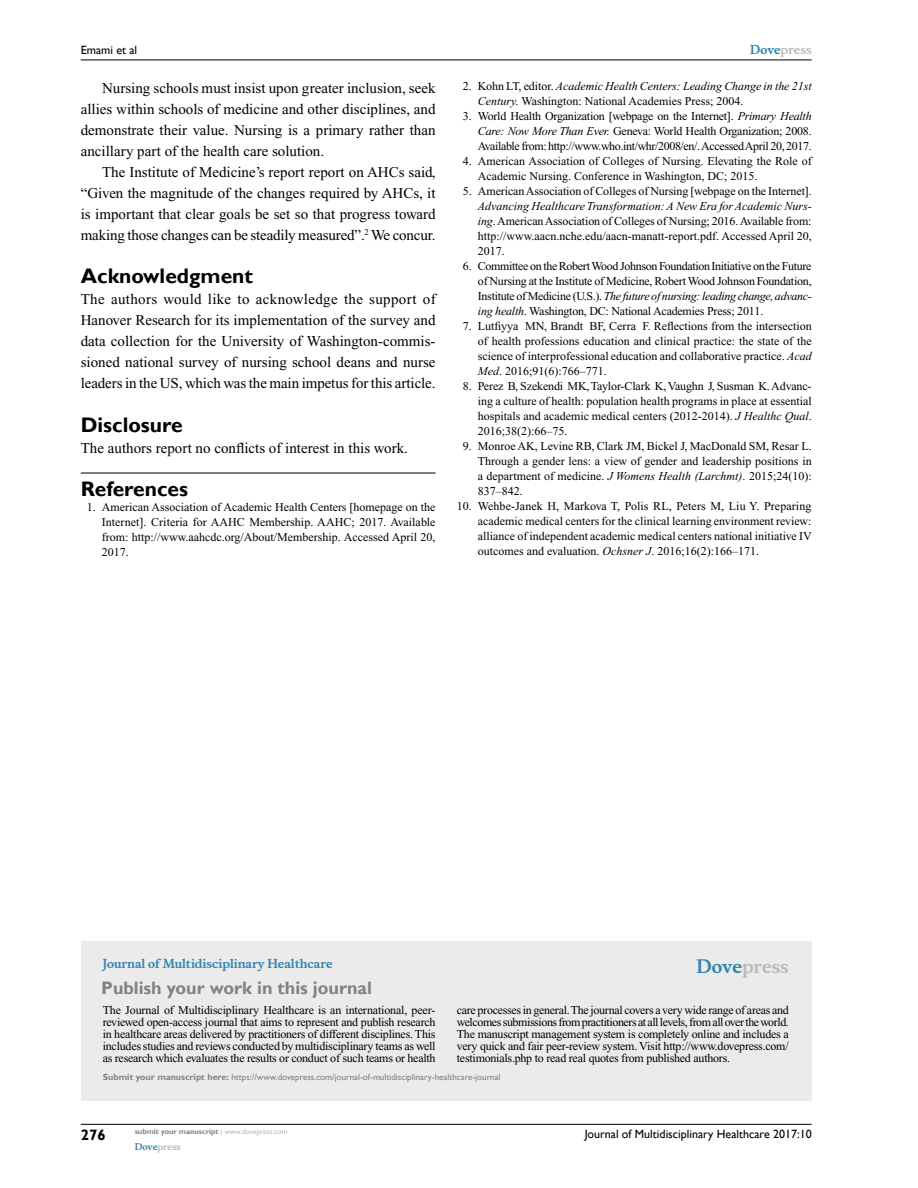
<style>
.page{position:relative;width:918px;height:1188px;background:#fff}
.page>*{position:absolute;margin:0;border:0;box-sizing:border-box;transform-origin:0 0}
.t1{font:700 21px "Gill Sans";color:#000}
.t2{font:700 18px "Gill Sans";color:#808285}
.t3{font:700 18px "Musee";color:#b8babc}
.t4{font:15px/21px "Times New Roman";color:#000;text-align:justify}
.t5{font:700 15px "Gill Sans";color:#000}
.t6{font:12px/15px "Times New Roman";color:#000;text-align:justify}
.t7{font:12px "Gill Sans";color:#000}
.t8{font:700 12px "Musee";color:#3785ad}
.t9{font:700 12px "Musee";color:#b8babc}
.t10{font:9px "Gill Sans";color:#808285}
.t11{font:700 9px "Musee";color:#b8babc}
.t12{font:700 7.5px "Gill Sans";color:#808285}
.s1{color:#3785ad}
.s2{font-style:italic}
.s3{font-weight:700}
.s4{font-weight:400;color:#b8babc}
</style>
<div class="page">
<div style="left:81px;top:941px;width:731px;height:160px;background:#ebebec"></div>
<hr style="left:81px;top:1124px;width:731px;height:1px;background:#000">
<hr style="left:81px;top:60px;width:731px;height:1px;background:#000">
<hr style="left:81px;top:473px;width:355px;height:1px;background:#000">
<p class="t7" style="left:81px;top:43px;width:58px">Emami et al</p>
<p class="t4" style="left:81px;top:77px;width:356px;text-indent:21px">Nursing schools must insist upon greater inclusion, seek allies within schools of medicine and other disciplines, and demonstrate their value. Nursing is a primary rather than ancillary part of the health care solution.</p>
<p class="t4" style="left:81px;top:161px;width:356px;text-indent:21px">The Institute of Medicine’s report report on AHCs said, “Given the magnitude of the changes required by AHCs, it is important that clear goals be set so that progress toward making those changes can be steadily measured”.<sup>2</sup> We concur.</p>
<h1 class="t1" style="left:81px;top:263px;width:174px">Acknowledgment</h1>
<p class="t4" style="left:81px;top:289px;width:356px">The authors would like to acknowledge the support of Hanover Research for its implementation of the survey and data collection for the University of Washington-commis&shy;sioned national survey of nursing school deans and nurse leaders in the US, which was the main impetus for this article.</p>
<h1 class="t1" style="left:81px;top:412px;width:103px">Disclosure</h1>
<p class="t4" style="left:81px;top:437px;width:329px">The authors report no conflicts of interest in this work.</p>
<h1 class="t1" style="left:81px;top:476px;width:109px">References</h1>
<p class="t6" style="left:102px;top:500px;width:335px;text-indent:-15px">1. American Association of Academic Health Centers [homepage on the Internet]. Criteria for AAHC Membership. AAHC; 2017. Available from: http://www.aahcdc.org/About/Membership. Accessed April 20, 2017.</p>
<p class="t9" style="left:750px;top:43px;width:63px"><span class="s1">Dove</span>press</p>
<p class="t6" style="left:478px;top:79px;width:335px;text-indent:-15px">2. Kohn LT, editor. <span class="s2">Academic Health Centers: Leading Change in the 21st<br>Century.</span> Washington: National Academies Press; 2004.</p>
<p class="t6" style="left:478px;top:109px;width:335px;text-indent:-15px">3. World Health Organization [webpage on the Internet]. <span class="s2">Primary Health Care: Now More Than Ever.</span> Geneva: World Health Organization; 2008.<br>Available from: http://www.who.int/whr/2008/en/. Accessed April 20, 2017.</p>
<p class="t6" style="left:478px;top:154px;width:335px;text-indent:-15px">4. American Association of Colleges of Nursing. Elevating the Role of<br>Academic Nursing. Conference in Washington, DC; 2015.</p>
<p class="t6" style="left:463px;top:184px;width:350px">5. American Association of Colleges of Nursing [webpage on the Internet].</p>
<p class="t6" style="left:478px;top:199px;width:335px"><span class="s2">Advancing Healthcare Transformation: A New Era for Academic Nurs&shy;ing</span>. American Association of Colleges of Nursing; 2016. Available from: http://www.aacn.nche.edu/aacn-manatt-report.pdf. Accessed April 20, 2017.</p>
<p class="t6" style="left:478px;top:259px;width:335px;text-indent:-15px">6. Committee on the Robert Wood Johnson Foundation Initiative on the Future of Nursing at the Institute of Medicine, Robert Wood Johnson Foundation, Institute of Medicine (U.S.). <span class="s2">The future of nursing: leading change, advanc&shy;ing health</span>. Washington, DC: National Academies Press; 2011.</p>
<p class="t6" style="left:478px;top:319px;width:335px;text-indent:-15px">7. Lutfiyya MN, Brandt BF, Cerra F. Reflections from the intersection of health professions education and clinical practice: the state of the science of interprofessional education and collaborative practice. <span class="s2">Acad Med</span>. 2016;91(6):766–771.</p>
<p class="t6" style="left:478px;top:379px;width:335px;text-indent:-15px">8. Perez B, Szekendi MK, Taylor-Clark K, Vaughn J, Susman K. Advanc&shy;ing a culture of health: population health programs in place at essential hospitals and academic medical centers (2012-2014). <span class="s2">J Healthc Qual</span>.<br>2016;38(2):66–75.</p>
<p class="t6" style="left:478px;top:439px;width:335px;text-indent:-15px">9. Monroe AK, Levine RB, Clark JM, Bickel J, MacDonald SM, Resar L.<br>Through a gender lens: a view of gender and leadership positions in a department of medicine. <span class="s2">J Womens Health (Larchmt)</span>. 2015;24(10):<br>837–842.</p>
<p class="t6" style="left:478px;top:499px;width:335px;text-indent:-21px">10. Wehbe-Janek H, Markova T, Polis RL, Peters M, Liu Y. Preparing academic medical centers for the clinical learning environment review: alliance of independent academic medical centers national initiative IV outcomes and evaluation. <span class="s2">Ochsner J</span>. 2016;16(2):166–171.</p>
<p class="t8" style="left:103px;top:956px;width:231px">Journal of Multidisciplinary Healthcare</p>
<h2 class="t2" style="left:101px;top:977px;width:272px">Publish your work in this journal</h2>
<h2 class="t3" style="left:697px;top:955px;width:94px"><span class="s1">Dove</span>press</h2>
<p class="t6" style="left:103px;top:1004px;width:334px;line-height:12px">The Journal of Multidisciplinary Healthcare is an international, peer&shy;reviewed open-access journal that aims to represent and publish research in healthcare areas delivered by practitioners of different disciplines. This includes studies and reviews conducted by multidisciplinary teams as well as research which evaluates the results or conduct of such teams or health</p>
<p class="t6" style="left:457px;top:1004px;width:334px;line-height:12px">care processes in general. The journal covers a very wide range of areas and welcomes submissions from practitioners at all levels, from all over the world.<br>The manuscript management system is completely online and includes a very quick and fair peer-review system. Visit http://www.dovepress.com/ testimonials.php to read real quotes from published authors.</p>
<p class="t10" style="left:103px;top:1072px;width:399px"><span class="s3">Submit your manuscript here:</span> https://www.dovepress.com/journal-of-multidisciplinary-healthcare-journal</p>
<p class="t5" style="left:81px;top:1126px;width:26px">276</p>
<p class="t12" style="left:135px;top:1127px;width:154px">submit your manuscript <span class="s4">| www.dovepress.com</span></p>
<p class="t11" style="left:135px;top:1141px;width:48px"><span class="s1">Dove</span>press</p>
<p class="t7" style="left:585px;top:1127px;width:228px">Journal of Multidisciplinary Healthcare 2017:10</p>
</div>
